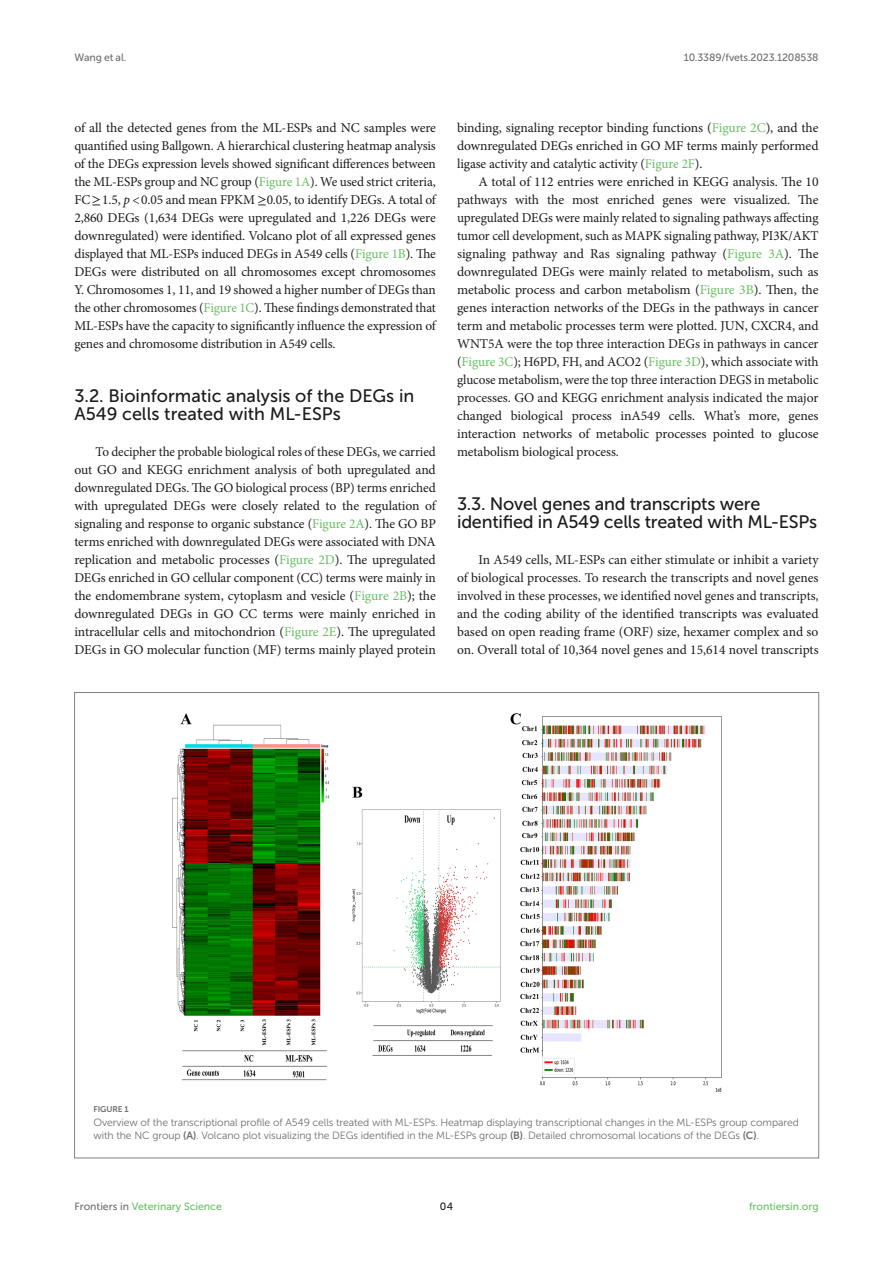
<style>
.page{position:relative;width:893px;height:1263px;background:#fff}
.page>*{position:absolute;margin:0;border:0;box-sizing:border-box;transform-origin:0 0}
.HEAD_2{font:18px/18px "Museo Sans 500";letter-spacing:-.01em;color:#1b1c1b}
.TEXT_FLUSH{font:13.5px/18px "Minion Pro";letter-spacing:-.01em;color:#1b1c1b;text-align:justify}
.TEXT{font:13.5px/18px "Minion Pro";letter-spacing:-.005em;color:#1b1c1b;text-align:justify}
.FIG_LEG{font:10.5px/13.5px "Museo Sans 300";letter-spacing:-.01em;color:#706f70}
.t1{font:10.5px "Museo Sans 500";color:#65c161}
.t2{font:10.5px "Museo Sans 500";letter-spacing:-.015em;color:#706f70}
.t3{font:10.5px "Museo Sans 500";color:#1b1c1b}
.FIG_HD{font:8.25px "Museo Sans 700";letter-spacing:-.01em;color:#706f70}
.s1{color:#65c161}
.s2{font-family:"STIX General"}
.s3{font-style:italic}
.s4{font-family:"Museo Sans 700"}
.s5{color:#706f70}
</style>
<div class="page">
<img style="left:172px;top:713px;width:550px;height:379px">
<p class="t2" style="left:74px;top:51px;width:53px">Wang et al.</p>
<p class="t2" style="left:684px;top:51px;width:136px">10.3389/fvets.2023.1208538</p>
<p class="TEXT_FLUSH" style="left:74px;top:119px;width:363px">of all the detected genes from the ML-ESPs and NC samples were quantified using Ballgown. A hierarchical clustering heatmap analysis of the DEGs expression levels showed significant differences between the ML-ESPs group and NC group (<span class="s1">Figure 1A</span>). We used strict criteria, FC<span class="s2">≥</span>1.5, <span class="s3">p</span> &lt;0.05 and mean FPKM <span class="s2">≥</span>0.05, to identify DEGs. A total of 2,860 DEGs (1,634 DEGs were upregulated and 1,226 DEGs were downregulated) were identified. Volcano plot of all expressed genes displayed that ML-ESPs induced DEGs in A549 cells (<span class="s1">Figure 1B</span>). The DEGs were distributed on all chromosomes except chromosomes Y. Chromosomes 1, 11, and 19 showed a higher number of DEGs than the other chromosomes (<span class="s1">Figure 1C</span>). These findings demonstrated that ML-ESPs have the capacity to significantly influence the expression of genes and chromosome distribution in A549 cells.</p>
<p class="HEAD_2" style="left:74px;top:387px;width:341px">3.2. Bioinformatic analysis of the DEGs in<br>A549 cells treated with ML-ESPs</p>
<p class="TEXT_FLUSH" style="left:74px;top:443px;width:363px;text-indent:21px">To decipher the probable biological roles of these DEGs, we carried out GO and KEGG enrichment analysis of both upregulated and downregulated DEGs. The GO biological process (BP) terms enriched with upregulated DEGs were closely related to the regulation of signaling and response to organic substance (<span class="s1">Figure 2A</span>). The GO BP terms enriched with downregulated DEGs were associated with DNA replication and metabolic processes (<span class="s1">Figure 2D</span>). The upregulated DEGs enriched in GO cellular component (CC) terms were mainly in the endomembrane system, cytoplasm and vesicle (<span class="s1">Figure 2B</span>); the downregulated DEGs in GO CC terms were mainly enriched in intracellular cells and mitochondrion (<span class="s1">Figure 2E</span>). The upregulated DEGs in GO molecular function (MF) terms mainly played protein</p>
<p class="TEXT_FLUSH" style="left:457px;top:119px;width:363px">binding, signaling receptor binding functions (<span class="s1">Figure 2C</span>), and the downregulated DEGs enriched in GO MF terms mainly performed ligase activity and catalytic activity (<span class="s1">Figure 2F</span>).</p>
<p class="TEXT" style="left:457px;top:173px;width:363px;text-indent:21px">A total of 112 entries were enriched in KEGG analysis. The 10 pathways with the most enriched genes were visualized. The upregulated DEGs were mainly related to signaling pathways affecting tumor cell development, such as MAPK signaling pathway, PI3K/AKT signaling pathway and Ras signaling pathway (<span class="s1">Figure 3A</span>). The downregulated DEGs were mainly related to metabolism, such as metabolic process and carbon metabolism (<span class="s1">Figure 3B</span>). Then, the genes interaction networks of the DEGs in the pathways in cancer term and metabolic processes term were plotted. JUN, CXCR4, and WNT5A were the top three interaction DEGs in pathways in cancer (<span class="s1">Figure 3C</span>); H6PD, FH, and ACO2 (<span class="s1">Figure 3D</span>), which associate with glucose metabolism, were the top three interaction DEGS in metabolic processes. GO and KEGG enrichment analysis indicated the major changed biological process inA549 cells. What’s more, genes interaction networks of metabolic processes pointed to glucose metabolism biological process.</p>
<p class="HEAD_2" style="left:457px;top:495px;width:362px">3.3. Novel genes and transcripts were identified in A549 cells treated with ML-ESPs</p>
<p class="TEXT_FLUSH" style="left:457px;top:551px;width:363px;text-indent:21px">In A549 cells, ML-ESPs can either stimulate or inhibit a variety of biological processes. To research the transcripts and novel genes involved in these processes, we identified novel genes and transcripts, and the coding ability of the identified transcripts was evaluated based on open reading frame (ORF) size, hexamer complex and so on. Overall total of 10,364 novel genes and 15,614 novel transcripts</p>
<p class="FIG_HD" style="left:94px;top:1104px;width:37px">FIGURE 1</p>
<p class="FIG_LEG" style="left:94px;top:1115px;width:707px">Overview of the transcriptional profile of A549 cells treated with ML-ESPs. Heatmap displaying transcriptional changes in the ML-ESPs group compared with the NC group <span class="s4">(A)</span>. Volcano plot visualizing the DEGs identified in the ML-ESPs group <span class="s4">(B)</span>. Detailed chromosomal locations of the DEGs <span class="s4">(C)</span>.</p>
<p class="t1" style="left:74px;top:1200px;width:149px"><span class="s5">Frontiers in</span> Veterinary Science</p>
<p class="t3" style="left:440px;top:1200px;width:15px">04</p>
<p class="t1" style="left:749px;top:1200px;width:71px">frontiersin.org</p>
</div>
